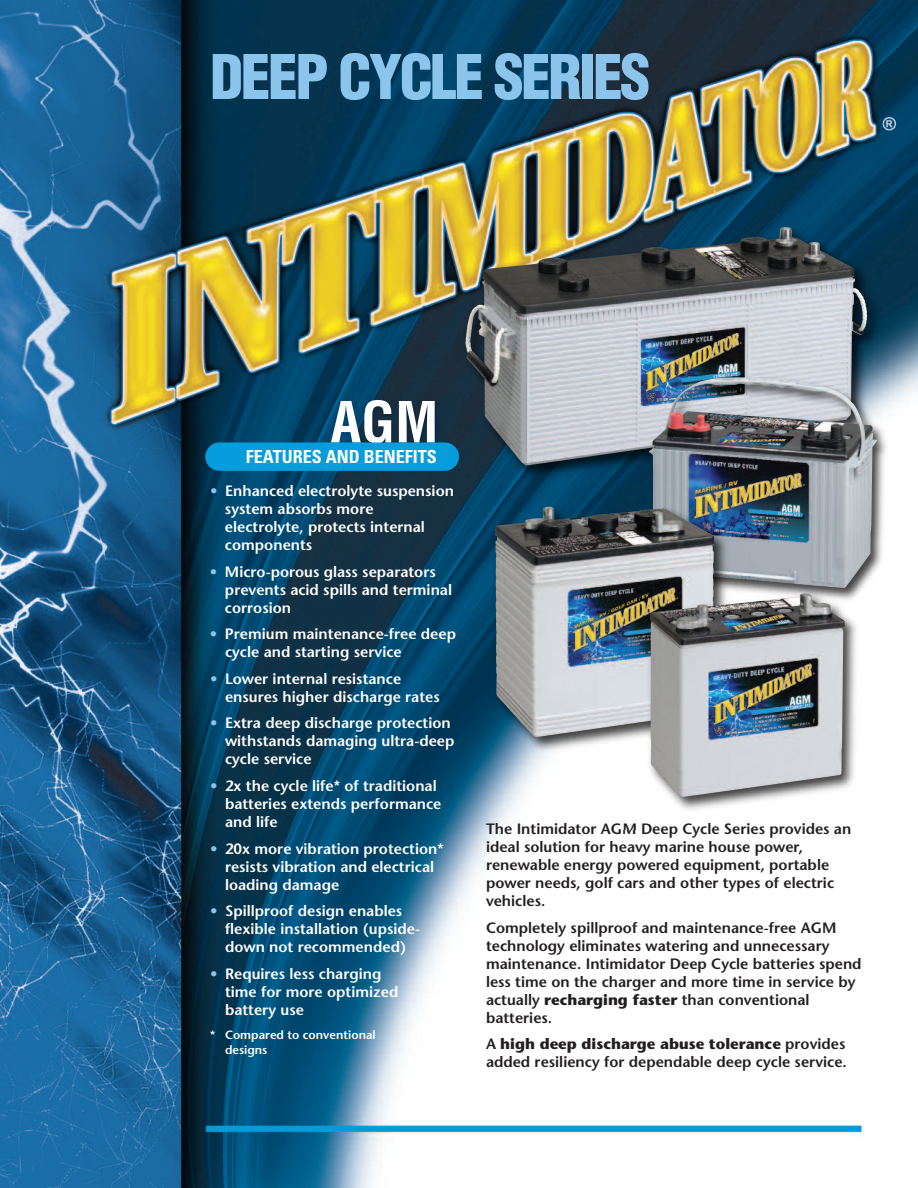
<style>
.page{position:relative;width:918px;height:1188px;background:#fff}
.page>*{position:absolute;margin:0;border:0;box-sizing:border-box;transform-origin:0 0}
.t1{font:900 condensed 60px "Helvetica";letter-spacing:-.045em;color:#8bc5eb}
.t2{font:700 condensed 55.5px "Helvetica";color:#fff}
.t3{font:700 condensed 18px "Univers";color:#fff}
.t4{font:600 15px/18px "Stone Sans";color:#fff}
.t5{font:600 15px/18px "Stone Sans";color:#231f20}
.t6{font:600 12px/14.4px "Stone Sans";color:#fff}
.s1{color:#8bc5eb}
.s2{font-weight:700}
</style>
<div class="page">
<img style="left:0;top:0;width:918px;height:1188px">
<img style="left:208px;top:388px;width:228px;height:86px">
<div style="left:205px;top:442px;width:254px;height:29px;background:#069ddc;border-radius:14px"></div>
<img style="left:436px;top:210px;width:482px;height:305px">
<img style="left:465px;top:227px;width:402px;height:145px">
<img style="left:628px;top:338px;width:289px;height:321px">
<img style="left:612px;top:350px;width:306px;height:296px">
<img style="left:649px;top:377px;width:228px;height:198px">
<img style="left:474px;top:479px;width:281px;height:301px">
<img style="left:495px;top:507px;width:219px;height:230px">
<img style="left:624px;top:575px;width:262px;height:254px">
<img style="left:650px;top:593px;width:195px;height:204px">
<h1 class="t1" style="left:210px;top:54px;width:442px">DEEP CYCLE SERIES</h1>
<h2 class="t2" style="left:330px;top:401px;width:109px">AGM</h2>
<p class="t3" style="left:246px;top:450px;width:192px">FEATURES AND BENEFITS</p>
<p class="t4" style="left:225px;top:483px;width:231px;text-indent:-15px"><span class="s1">•</span> Enhanced electrolyte suspension system absorbs more electrolyte, protects internal components</p>
<p class="t4" style="left:225px;top:564px;width:229px;text-indent:-15px"><span class="s1">•</span> Micro-porous glass separators prevents acid spills and terminal corrosion</p>
<p class="t4" style="left:225px;top:627px;width:233px;text-indent:-15px"><span class="s1">•</span> Premium maintenance-free deep cycle and starting service</p>
<p class="t4" style="left:225px;top:671px;width:216px;text-indent:-15px"><span class="s1">•</span> Lower internal resistance ensures higher discharge rates</p>
<p class="t4" style="left:225px;top:716px;width:231px;text-indent:-15px"><span class="s1">•</span> Extra deep discharge protection withstands damaging ultra-deep cycle service</p>
<p class="t4" style="left:225px;top:778px;width:218px;text-indent:-15px"><span class="s1">•</span> 2x the cycle life* of traditional batteries extends performance and life</p>
<p class="t4" style="left:225px;top:841px;width:220px;text-indent:-15px"><span class="s1">•</span> 20x more vibration protection* resists vibration and electrical loading damage</p>
<p class="t4" style="left:225px;top:904px;width:197px;text-indent:-15px"><span class="s1">•</span> Spillproof design enables flexible installation (upside&shy;down not recommended)</p>
<p class="t4" style="left:225px;top:966px;width:175px;text-indent:-15px"><span class="s1">•</span> Requires less charging time for more optimized battery use</p>
<p class="t6" style="left:225px;top:1029px;width:152px;text-indent:-15px">* Compared to conventional designs</p>
<p class="t5" style="left:486px;top:822px;width:367px">The Intimidator AGM Deep Cycle Series provides an ideal solution for heavy marine house power, renewable energy powered equipment, portable power needs, golf cars and other types of electric vehicles.</p>
<p class="t5" style="left:486px;top:920px;width:377px">Completely spillproof and maintenance-free AGM technology eliminates watering and unnecessary maintenance. Intimidator Deep Cycle batteries spend less time on the charger and more time in service by actually <span class="s2">recharging faster</span> than conventional batteries.</p>
<p class="t5" style="left:486px;top:1037px;width:362px">A <span class="s2">high deep discharge abuse tolerance</span> provides added resiliency for dependable deep cycle service.</p>
</div>
